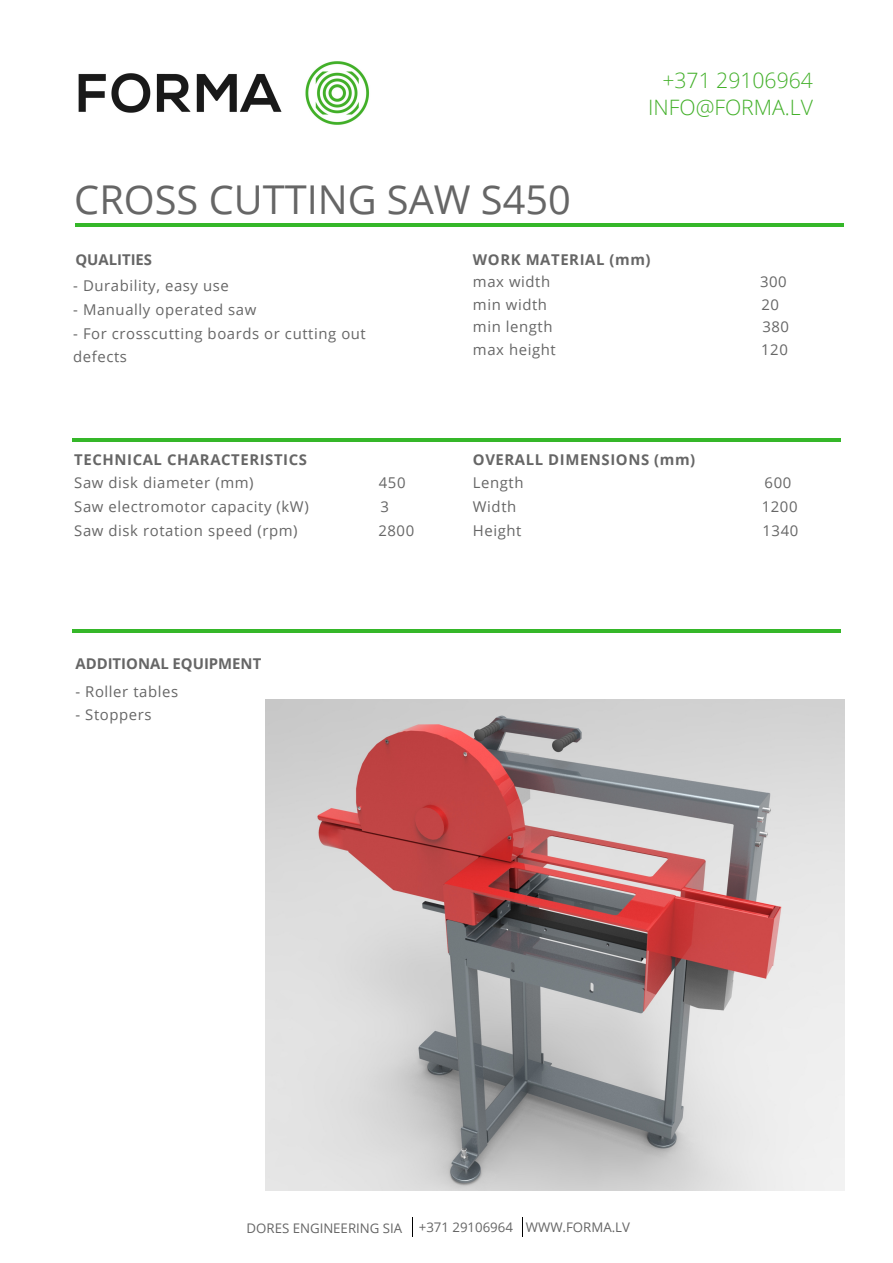
<style>
.page{position:relative;width:893px;height:1263px;background:#fff}
.page>*{position:absolute;margin:0;border:0;box-sizing:border-box;transform-origin:0 0}
.t1{font:39.75px "Open Sans";color:#666}
.t2{font:300 21.15px/27px "Open Sans";color:#43b02a;text-align:right}
.t3{font:14.85px/23.7px "Open Sans";letter-spacing:.04em;color:#666}
.t4{font:700 14.85px "Open Sans";letter-spacing:.04em;color:#666}
.t5{font:700 14.85px "Open Sans";color:#666}
.t6{font:13.2px "Open Sans";color:#666}
</style>
<div class="page">
<img style="left:78px;top:61px;width:291px;height:64px">
<svg style="left:412px;top:1217px;width:1px;height:19px"></svg>
<hr style="left:72px;top:629px;width:769px;height:4px;background:#35b729">
<hr style="left:76px;top:223px;width:768px;height:3px;background:#35b729">
<hr style="left:72px;top:438px;width:769px;height:3px;background:#35b729">
<img style="left:266px;top:699px;width:578px;height:491px">
<h1 class="t1" style="left:74px;top:171px;width:498px">CROSS CUTTING SAW S450</h1>
<h2 class="t2" style="left:648px;top:66px;width:166px">+371 29106964<br>INFO@FORMA.LV</h2>
<p class="t5" style="left:75px;top:249px;width:78px">QUALITIES</p>
<p class="t3" style="left:73px;top:274px;width:157px">- Durability, easy use</p>
<p class="t3" style="left:73px;top:297px;width:185px">- Manually operated saw</p>
<p class="t3" style="left:73px;top:321px;width:294px">- For crosscutting boards or cutting out defects</p>
<p class="t4" style="left:74px;top:449px;width:234px">TECHNICAL CHARACTERISTICS</p>
<p class="t3" style="left:74px;top:471px;width:181px">Saw disk diameter (mm)</p>
<p class="t3" style="left:379px;top:471px;width:28px">450</p>
<p class="t3" style="left:74px;top:494px;width:236px">Saw electromotor capacity (kW)</p>
<p class="t3" style="left:381px;top:494px;width:10px">3</p>
<p class="t3" style="left:74px;top:518px;width:225px">Saw disk rotation speed (rpm)</p>
<p class="t3" style="left:378px;top:518px;width:37px">2800</p>
<p class="t5" style="left:75px;top:653px;width:187px">ADDITIONAL EQUIPMENT</p>
<p class="t3" style="left:75px;top:679px;width:104px">- Roller tables</p>
<p class="t3" style="left:75px;top:703px;width:78px">- Stoppers</p>
<p class="t4" style="left:473px;top:249px;width:179px">WORK MATERIAL (mm)</p>
<p class="t3" style="left:473px;top:270px;width:79px">max width</p>
<p class="t3" style="left:760px;top:270px;width:28px">300</p>
<p class="t3" style="left:473px;top:292px;width:76px">min width</p>
<p class="t3" style="left:761px;top:292px;width:19px">20</p>
<p class="t3" style="left:473px;top:315px;width:81px">min length</p>
<p class="t3" style="left:762px;top:315px;width:28px">380</p>
<p class="t3" style="left:473px;top:337px;width:84px">max height</p>
<p class="t3" style="left:761px;top:337px;width:28px">120</p>
<p class="t4" style="left:473px;top:449px;width:224px">OVERALL DIMENSIONS (mm)</p>
<p class="t3" style="left:473px;top:471px;width:52px">Length</p>
<p class="t3" style="left:765px;top:471px;width:28px">600</p>
<p class="t3" style="left:473px;top:494px;width:45px">Width</p>
<p class="t3" style="left:762px;top:494px;width:37px">1200</p>
<p class="t3" style="left:473px;top:518px;width:50px">Height</p>
<p class="t3" style="left:762px;top:518px;width:37px">1340</p>
<p class="t6" style="left:247px;top:1219px;width:157px">DORES ENGINEERING SIA</p>
<p class="t6" style="left:419px;top:1218px;width:213px">+371 29106964 WWW.FORMA.LV</p>
</div>
